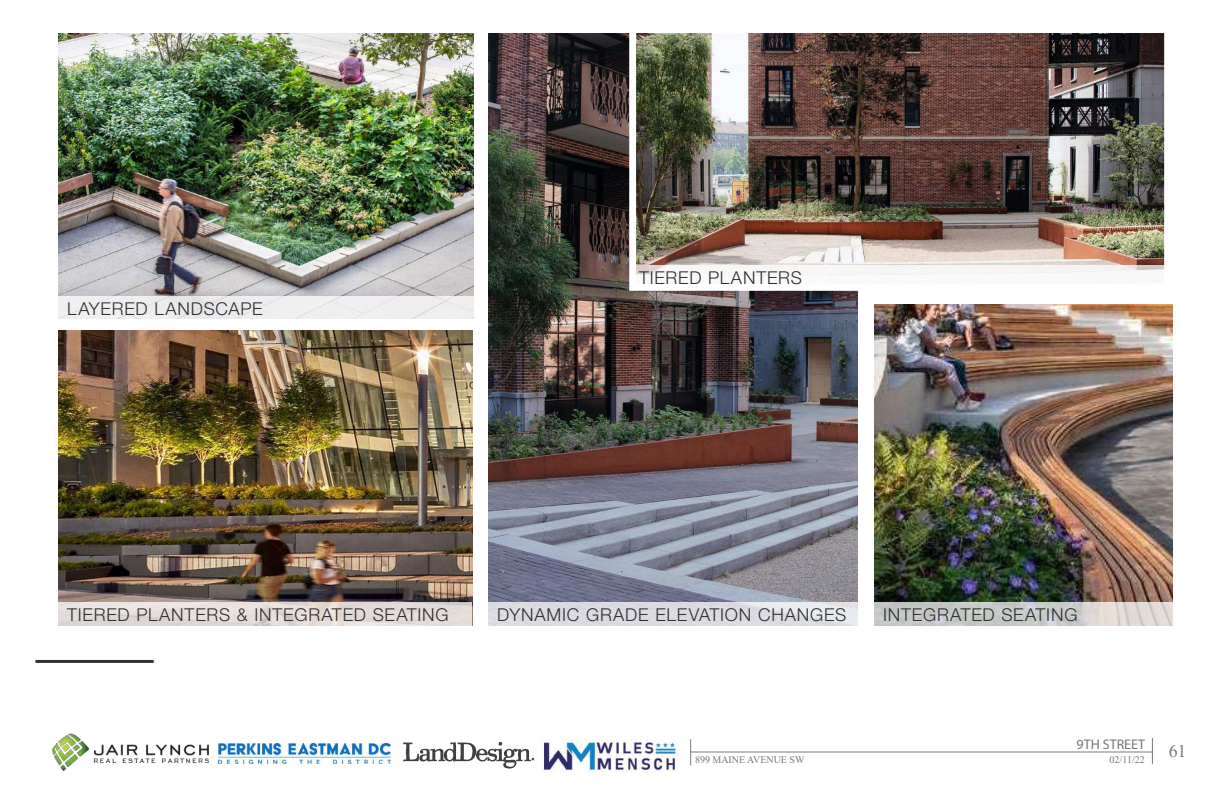
<style>
.page{position:relative;width:1224px;height:792px;background:#fff}
.page>*{position:absolute;margin:0;border:0;box-sizing:border-box;transform-origin:0 0}
.t1{font:18px "Times New Roman";color:#231f20}
.t2{font:300 17.7px "Helvetica Neue LT Std";letter-spacing:.045em;color:#312f30}
.t3{font:14px "Myriad Pro";color:#787677}
.t4{font:10px "Times New Roman";color:#787677}
</style>
<div class="page">
<hr style="left:691px;top:752px;width:461px;height:1px;background:#231f20">
<svg style="left:1152px;top:738px;width:1px;height:26px"></svg>
<svg style="left:690px;top:739px;width:1px;height:26px"></svg>
<img style="left:52px;top:733px;width:157px;height:38px">
<img style="left:219px;top:743px;width:171px;height:21px">
<img style="left:542px;top:739px;width:136px;height:33px">
<img style="left:403px;top:742px;width:132px;height:27px">
<hr style="left:35px;top:660px;width:119px;height:3px;background:#312f30">
<img style="left:58px;top:34px;width:416px;height:263px">
<img style="left:58px;top:331px;width:414px;height:271px">
<img style="left:874px;top:304px;width:298px;height:298px">
<img style="left:488px;top:34px;width:370px;height:568px">
<img style="left:629px;top:34px;width:536px;height:257px">
<svg style="left:58px;top:602px;width:414px;height:24px;background:#e3dbd9"></svg>
<svg style="left:874px;top:602px;width:299px;height:24px;background:#cdcdca"></svg>
<div style="left:58px;top:297px;width:416px;height:24px;background:linear-gradient(to bottom,#e9e9ea,#f3f3f4)"></div>
<div style="left:488px;top:602px;width:370px;height:25px;background:linear-gradient(to right,#d8d8df,#e1e3e8)"></div>
<div style="left:630px;top:265px;width:542px;height:25px;background:#fff"></div>
<p class="t2" style="left:67px;top:298px;width:197px">LAYERED LANDSCAPE</p>
<p class="t2" style="left:639px;top:267px;width:164px">TIERED PLANTERS</p>
<p class="t2" style="left:67px;top:604px;width:383px">TIERED PLANTERS &amp; INTEGRATED SEATING</p>
<p class="t2" style="left:883px;top:604px;width:196px">INTEGRATED SEATING</p>
<p class="t2" style="left:497px;top:604px;width:351px">DYNAMIC GRADE ELEVATION CHANGES</p>
<p class="t3" style="left:1077px;top:735px;width:70px">9TH STREET</p>
<p class="t4" style="left:695px;top:753px;width:111px">899 MAINE AVENUE SW</p>
<p class="t4" style="left:1110px;top:752px;width:37px">02/11/22</p>
<p class="t1" style="left:1169px;top:739px;width:19px">61</p>
</div>
